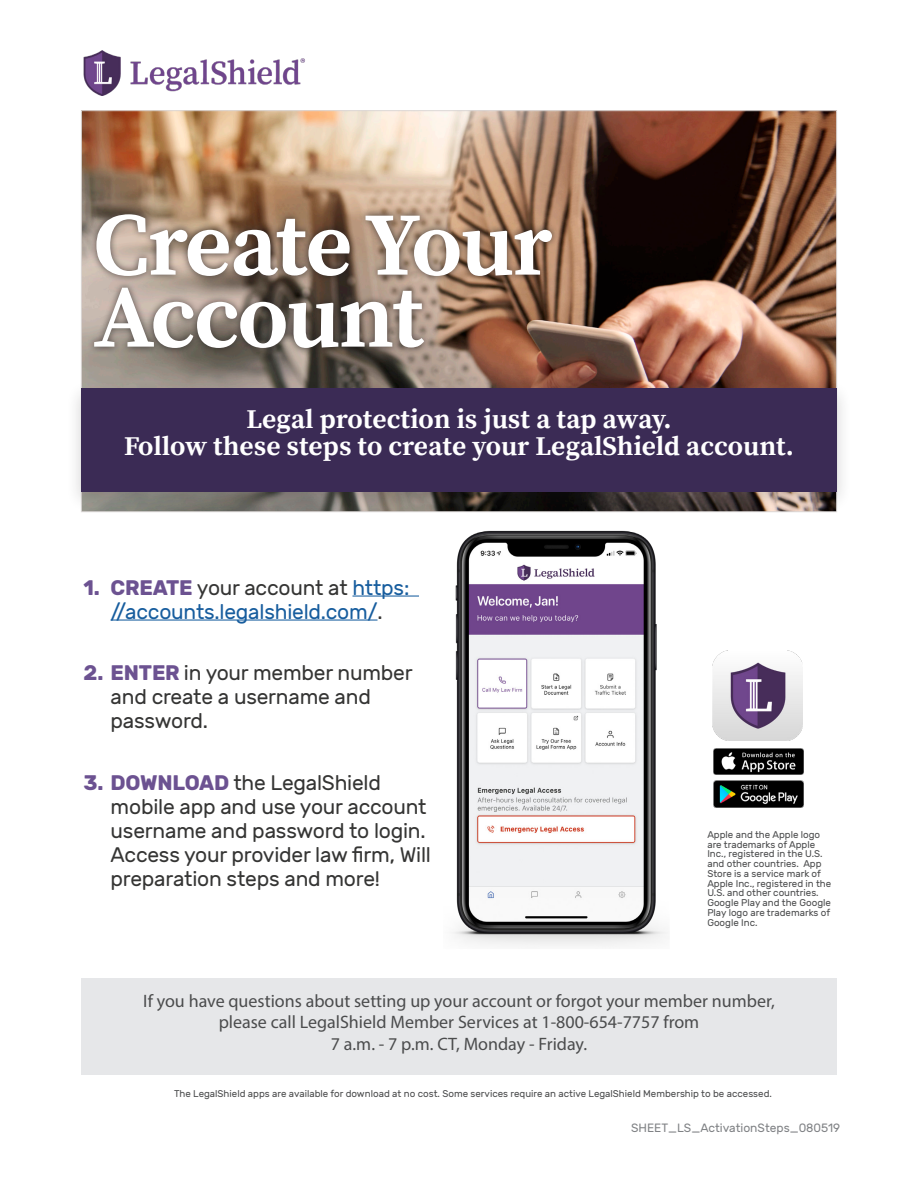
<style>
.page{position:relative;width:918px;height:1188px;background:#fff}
.page>*{position:absolute;margin:0;border:0;box-sizing:border-box;transform-origin:0 0}
.t1{font:700 90px "Source Serif Pro";letter-spacing:-.025em;color:#fff}
.Box_title{font:700 27px "Source Serif Pro";color:#fff}
.t2{font:21px/24px "Rubik";letter-spacing:-.01em;color:#353534}
.t3{font:21px/24px "Rubik";letter-spacing:-.01em;color:#175d9e;text-align:center}
.Body_Text{font:18px "Myriad Pro";color:#4b4c4d}
.t4{font:12px "Rubik";color:#808285}
.Disclaimer_text{font:9.75px/9.8px "Rubik";color:#4b4c4d}
.s1{font-weight:700;color:#6c5291}
.s2{color:#353534}
</style>
<div class="page">
<img style="left:83px;top:112px;width:752px;height:268px">
<div style="left:66px;top:380px;width:787px;height:134px;background:#231f20;opacity:.2"></div>
<div style="left:81px;top:388px;width:756px;height:104px;background:#3b2b55"></div>
<hr style="left:352px;top:596px;width:67px;height:1px;background:#175d9e">
<hr style="left:111px;top:620px;width:267px;height:1px;background:#175d9e">
<img style="left:713px;top:650px;width:90px;height:90px">
<img style="left:713px;top:748px;width:91px;height:27px">
<img style="left:713px;top:780px;width:91px;height:27px">
<div style="left:81px;top:978px;width:756px;height:97px;background:#e6e7e9"></div>
<div style="left:87px;top:207px;width:473px;height:148px;background:#231f20;opacity:.75"></div>
<img style="left:84px;top:51px;width:221px;height:44px">
<img style="left:452px;top:530px;width:216px;height:416px">
<p class="t1" style="left:94px;top:192px;width:461px">Create Your</p>
<p class="t1" style="left:94px;top:264px;width:332px">Account</p>
<p class="Box_title" style="left:246px;top:403px;width:427px">Legal protection is just a tap away.</p>
<p class="Box_title" style="left:124px;top:430px;width:671px">Follow these steps to create your LegalShield account.</p>
<p class="t3" style="left:84px;top:576px;width:327px"><span class="s1">1. CREATE</span> <span class="s2">your account at</span> https: //accounts.legalshield.com/<span class="s2">.</span></p>
<p class="t2" style="left:111px;top:662px;width:304px;text-indent:-27px"><span class="s1">2. ENTER</span> in your member number and create a username and password.</p>
<p class="t2" style="left:111px;top:771px;width:322px;text-indent:-27px"><span class="s1">3. DOWNLOAD</span> the LegalShield mobile app and use your account username and password to login.<br>Access your provider law firm, Will preparation steps and more!</p>
<p class="Disclaimer_text" style="left:707px;top:830px;width:125px">Apple and the Apple logo are trademarks of Apple<br>Inc., registered in the U.S. and other countries. App<br>Store is a service mark of<br>Apple Inc., registered in the<br>U.S. and other countries.<br>Google Play and the Google<br>Play logo are trademarks of<br>Google Inc.</p>
<p class="Body_Text" style="left:143px;top:989px;width:633px">If you have questions about setting up your account or forgot your member number,</p>
<p class="Body_Text" style="left:219px;top:1011px;width:482px">please call LegalShield Member Services at 1-800-654-7757 from</p>
<p class="Body_Text" style="left:331px;top:1033px;width:258px">7 a.m. - 7 p.m. CT, Monday - Friday.</p>
<p class="Disclaimer_text" style="left:174px;top:1089px;width:599px">The LegalShield apps are available for download at no cost. Some services require an active LegalShield Membership to be accessed.</p>
<p class="t4" style="left:631px;top:1121px;width:211px">SHEET_LS_ActivationSteps_080519</p>
</div>
